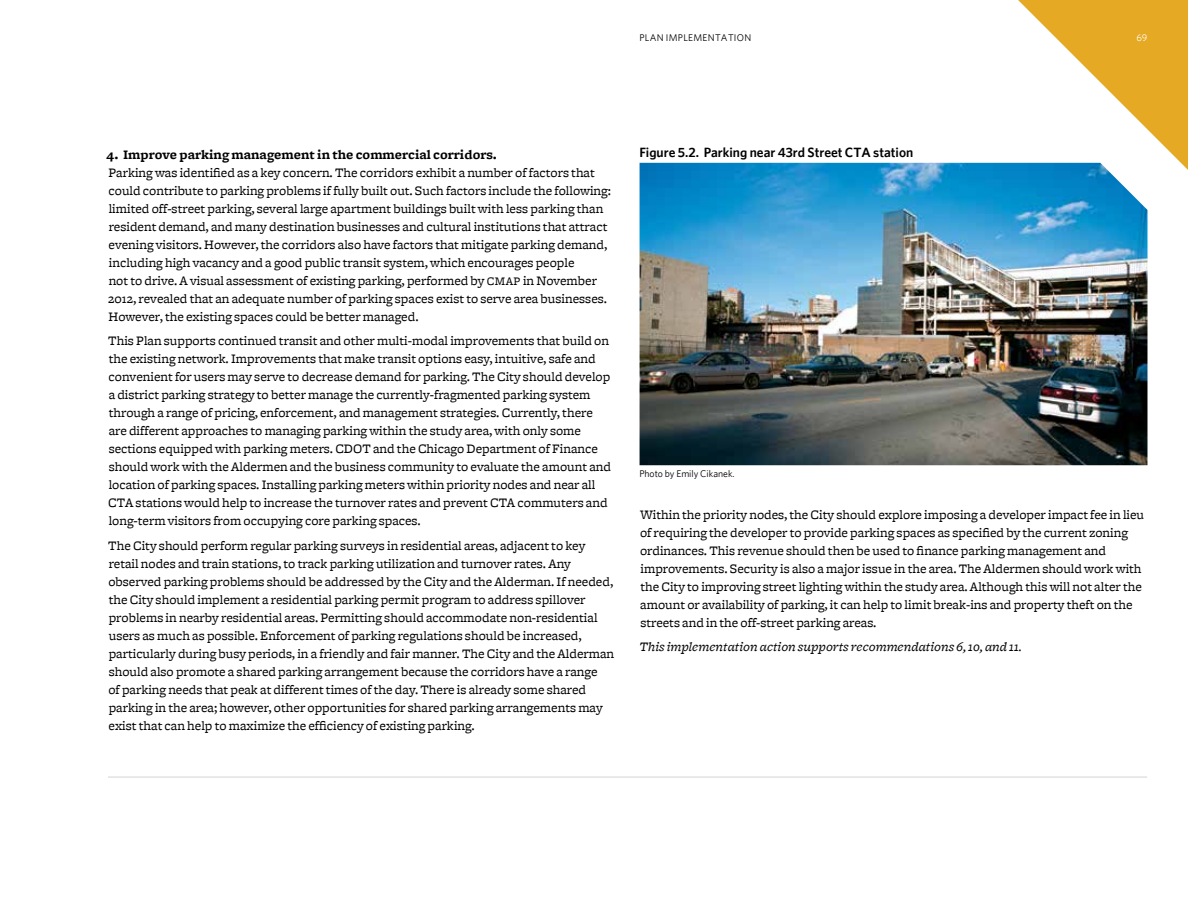
<style>
.page{position:relative;width:1188px;height:918px;background:#fff}
.page>*{position:absolute;margin:0;border:0;box-sizing:border-box;transform-origin:0 0}
.t1{font:13.5px/18px "CMAP Serif";color:#000}
.t2{font:italic 13.5px "CMAP Serif";color:#000}
.t3{font:700 13.5px "CMAP Serif";color:#000}
.t4{font:700 13.5px "CMAP Sans";color:#000}
.t5{font:9.75px "CMAP Sans";color:#000}
.t6{font:9.75px "CMAP Sans";letter-spacing:.03em;color:#000}
.t7{font:9.75px "CMAP Sans";color:#fff}
.s1{font-family:"CMAP Serif SC";font-size:12px}
</style>
<div class="page">
<svg style="left:1018px;top:0;width:170px;height:170px"></svg>
<img style="left:640px;top:163px;width:507px;height:302px">
<hr style="left:108px;top:777px;width:1039px;height:1px;background:#d1d3d4">
<p class="t6" style="left:639px;top:32px;width:113px">PLAN IMPLEMENTATION</p>
<p class="t7" style="left:1136px;top:32px;width:13px">69</p>
<p class="t3" style="left:106px;top:147px;width:392px">4. Improve parking management in the commercial corridors.</p>
<p class="t1" style="left:108px;top:164px;width:504px">Parking was identified as a key concern. The corridors exhibit a number of factors that could contribute to parking problems if fully built out. Such factors include the following: limited off-street parking, several large apartment buildings built with less parking than resident demand, and many destination businesses and cultural institutions that attract evening visitors. However, the corridors also have factors that mitigate parking demand, including high vacancy and a good public transit system, which encourages people<br>not to drive. A visual assessment of existing parking, performed by <span class="s1">CMAP</span> in November 2012, revealed that an adequate number of parking spaces exist to serve area businesses.<br>However, the existing spaces could be better managed.</p>
<p class="t1" style="left:108px;top:333px;width:504px">This Plan supports continued transit and other multi-modal improvements that build on the existing network. Improvements that make transit options easy, intuitive, safe and convenient for users may serve to decrease demand for parking. The City should develop a district parking strategy to better manage the currently-fragmented parking system through a range of pricing, enforcement, and management strategies. Currently, there are different approaches to managing parking within the study area, with only some sections equipped with parking meters. CDOT and the Chicago Department of Finance should work with the Aldermen and the business community to evaluate the amount and location of parking spaces. Installing parking meters within priority nodes and near all CTA stations would help to increase the turnover rates and prevent CTA commuters and long-term visitors from occupying core parking spaces.</p>
<p class="t1" style="left:108px;top:537px;width:507px">The City should perform regular parking surveys in residential areas, adjacent to key retail nodes and train stations, to track parking utilization and turnover rates. Any observed parking problems should be addressed by the City and the Alderman. If needed, the City should implement a residential parking permit program to address spillover problems in nearby residential areas. Permitting should accommodate non-residential users as much as possible. Enforcement of parking regulations should be increased, particularly during busy periods, in a friendly and fair manner. The City and the Alderman should also promote a shared parking arrangement because the corridors have a range<br>of parking needs that peak at different times of the day. There is already some shared parking in the area; however, other opportunities for shared parking arrangements may exist that can help to maximize the efficiency of existing parking.</p>
<p class="t4" style="left:639px;top:145px;width:275px">Figure 5.2. Parking near 43rd Street CTA station</p>
<p class="t5" style="left:639px;top:468px;width:97px">Photo by Emily Cikanek.</p>
<p class="t1" style="left:640px;top:506px;width:506px">Within the priority nodes, the City should explore imposing a developer impact fee in lieu of requiring the developer to provide parking spaces as specified by the current zoning ordinances. This revenue should then be used to finance parking management and improvements. Security is also a major issue in the area. The Aldermen should work with the City to improving street lighting within the study area. Although this will not alter the amount or availability of parking, it can help to limit break-ins and property theft on the streets and in the off-street parking areas.</p>
<p class="t2" style="left:640px;top:639px;width:384px">This implementation action supports recommendations 6, 10, and 11.</p>
</div>
